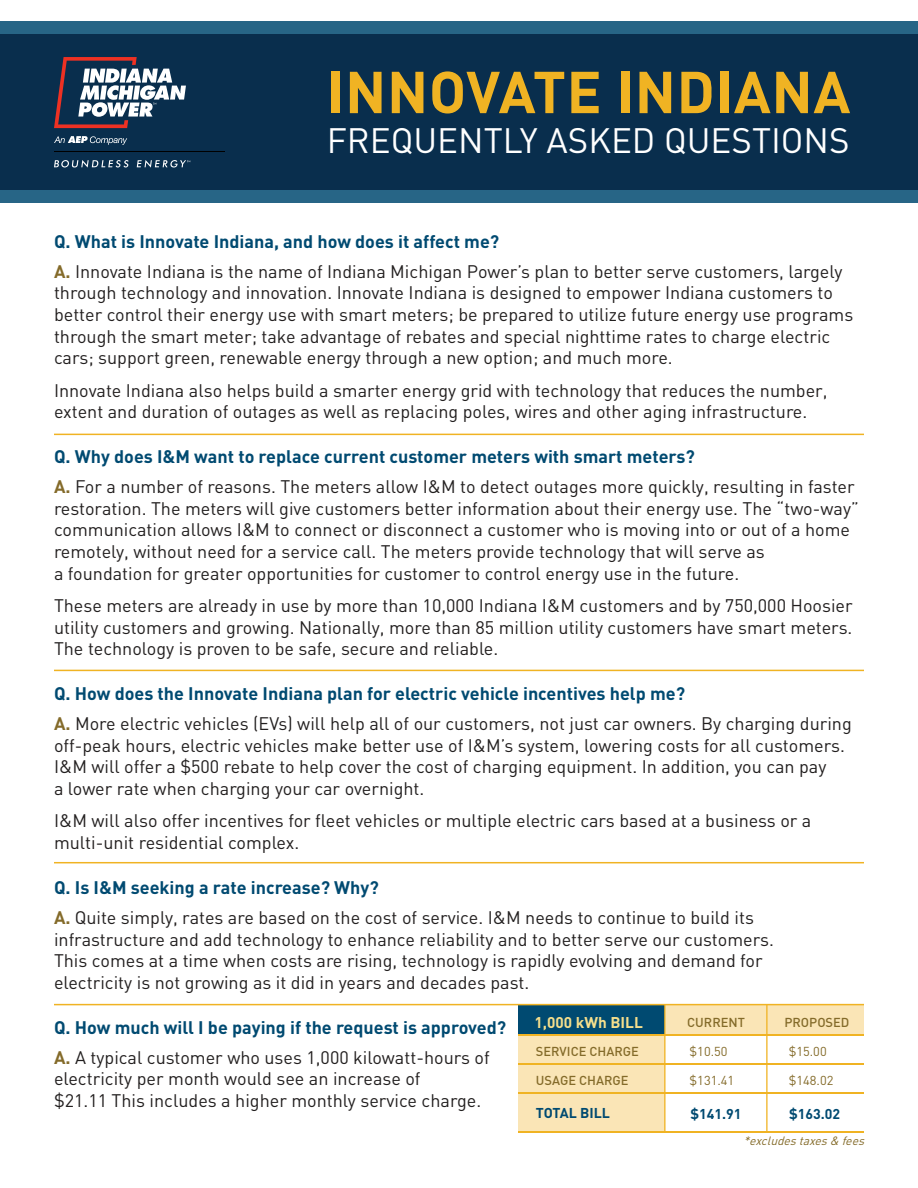
<style>
.page{position:relative;width:918px;height:1188px;background:#fff}
.page>*{position:absolute;margin:0;border:0;box-sizing:border-box;transform-origin:0 0}
.t1{font:700 58.2px "DIN";letter-spacing:.01em;color:#f0b323}
.t2{font:34.8px "DIN";color:#fff}
.t3{font:18px/21.6px "DIN";color:#221f1f}
.t4{font:700 18px/30px "DIN";color:#004a71}
.t5{font:700 15.45px "DIN";color:#f6df8c}
.t6{font:700 14.1px "DIN";color:#004a71}
.t7{font:500 12.9px "DIN";color:#846b2a}
.t8{font:12.9px "DIN";color:#846b2a}
.t9{font:italic 12px "DIN";color:#846b2a}
.s1{font-weight:700;color:#004a71}
.s2{font-weight:700;color:#846b2a}
.s3{color:#846b2a}
.s4{font-weight:400;color:#221f1f}
</style>
<div class="page">
<div style="left:665px;top:1004px;width:199px;height:31px;background:#fae5b6"></div>
<div style="left:518px;top:1035px;width:147px;height:97px;background:#fae5b6"></div>
<div style="left:518px;top:1004px;width:147px;height:31px;background:#004a71"></div>
<hr style="left:518px;top:1035px;width:346px;height:1px;background:#f0b323">
<hr style="left:518px;top:1064px;width:345px;height:1px;background:#f0b323">
<hr style="left:518px;top:1092px;width:345px;height:2px;background:#f0b323">
<hr style="left:518px;top:1131px;width:345px;height:1px;background:#f0b323">
<hr style="left:664px;top:1004px;width:2px;height:128px;background:#f0b323">
<hr style="left:766px;top:1004px;width:2px;height:128px;background:#f0b323">
<div style="left:0;top:22px;width:918px;height:181px;background:#276586"></div>
<div style="left:0;top:35px;width:918px;height:155px;background:#092e4d"></div>
<hr style="left:54px;top:434px;width:810px;height:1px;background:#f0b323">
<hr style="left:54px;top:670px;width:810px;height:1px;background:#f0b323">
<hr style="left:54px;top:862px;width:810px;height:1px;background:#f0b323">
<hr style="left:54px;top:1004px;width:810px;height:1px;background:#f0b323">
<svg style="left:54px;top:136px;width:73px;height:9px"></svg>
<svg style="left:54px;top:160px;width:75px;height:8px"></svg>
<svg style="left:137px;top:160px;width:53px;height:8px"></svg>
<svg style="left:54px;top:57px;width:132px;height:71px"></svg>
<h1 class="t1" style="left:327px;top:66px;width:525px">INNOVATE INDIANA</h1>
<h2 class="t2" style="left:327px;top:125px;width:524px">FREQUENTLY ASKED QUESTIONS</h2>
<p class="t3" style="left:54px;top:228px;width:790px;line-height:30px"><span class="s1">Q. What is Innovate Indiana, and how does it affect me?<br></span><span class="s2">A.</span> Innovate Indiana is the name of Indiana Michigan Power’s plan to better serve customers, largely</p>
<p class="t3" style="left:54px;top:283px;width:801px">through technology and innovation. Innovate Indiana is designed to empower Indiana customers to better control their energy use with smart meters; be prepared to utilize future energy use programs through the smart meter; take advantage of rebates and special nighttime rates to charge electric cars; support green, renewable energy through a new option; and much more.</p>
<p class="t3" style="left:54px;top:381px;width:775px">Innovate Indiana also helps build a smarter energy grid with technology that reduces the number, extent and duration of outages as well as replacing poles, wires and other aging infrastructure.</p>
<p class="t3" style="left:54px;top:443px;width:802px;line-height:30px"><span class="s1">Q. Why does I&amp;M want to replace current customer meters with smart meters?<br></span><span class="s2">A.</span> For a number of reasons. The meters allow I&amp;M to detect outages more quickly, resulting in faster</p>
<p class="t3" style="left:54px;top:499px;width:806px">restoration. The meters will give customers better information about their energy use. The “two-way” communication allows I&amp;M to connect or disconnect a customer who is moving into or out of a home remotely, without need for a service call. The meters provide technology that will serve as<br>a foundation for greater opportunities for customer to control energy use in the future.</p>
<p class="t3" style="left:54px;top:596px;width:800px;text-align:justify">These meters are already in use by more than 10,000 Indiana I&amp;M customers and by 750,000 Hoosier utility customers and growing. Nationally, more than 85 million utility customers have smart meters.<br>The technology is proven to be safe, secure and reliable.</p>
<p class="t3" style="left:54px;top:680px;width:799px;line-height:30px"><span class="s1">Q. How does the Innovate Indiana plan for electric vehicle incentives help me?<br></span><span class="s2">A.</span> More electric vehicles (EVs) will help all of our customers, not just car owners. By charging during</p>
<p class="t3" style="left:54px;top:736px;width:792px">off-peak hours, electric vehicles make better use of I&amp;M’s system, lowering costs for all customers.<br>I&amp;M will offer a $500 rebate to help cover the cost of charging equipment. In addition, you can pay<br>a lower rate when charging your car overnight.</p>
<p class="t3" style="left:54px;top:811px;width:759px">I&amp;M will also offer incentives for fleet vehicles or multiple electric cars based at a business or a multi-unit residential complex.</p>
<p class="t3" style="left:54px;top:874px;width:701px;line-height:30px"><span class="s1">Q. Is I&amp;M seeking a rate increase? Why?<br></span><span class="s2">A.</span> Quite simply, rates are based on the cost of service. I&amp;M needs to continue to build its</p>
<p class="t3" style="left:54px;top:930px;width:721px">infrastructure and add technology to enhance reliability and to better serve our customers.<br>This comes at a time when costs are rising, technology is rapidly evolving and demand for electricity is not growing as it did in years and decades past.</p>
<p class="t4" style="left:54px;top:1013px;width:454px">Q. How much will I be paying if the request is approved?<br><span class="s3">A.</span> <span class="s4">A typical customer who uses 1,000 kilowatt-hours of</span></p>
<p class="t3" style="left:54px;top:1069px;width:429px">electricity per month would see an increase of<br>$21.11 This includes a higher monthly service charge.</p>
<p class="t6" style="left:536px;top:1107px;width:76px">TOTAL BILL</p>
<p class="t5" style="left:534px;top:1015px;width:110px">1,000 kWh BILL</p>
<p class="t7" style="left:687px;top:1015px;width:59px">CURRENT</p>
<p class="t7" style="left:785px;top:1015px;width:67px">PROPOSED</p>
<p class="t8" style="left:690px;top:1046px;width:39px">$10.50</p>
<p class="t8" style="left:789px;top:1046px;width:39px">$15.00</p>
<p class="t8" style="left:690px;top:1075px;width:46px">$131.41</p>
<p class="t8" style="left:789px;top:1075px;width:46px">$148.02</p>
<p class="t7" style="left:536px;top:1044px;width:105px">SERVICE CHARGE</p>
<p class="t7" style="left:536px;top:1073px;width:94px">USAGE CHARGE</p>
<p class="t6" style="left:690px;top:1108px;width:53px">$141.91</p>
<p class="t6" style="left:789px;top:1108px;width:53px">$163.02</p>
<p class="t9" style="left:744px;top:1135px;width:125px">*excludestaxes&amp; fees</p>
</div>
